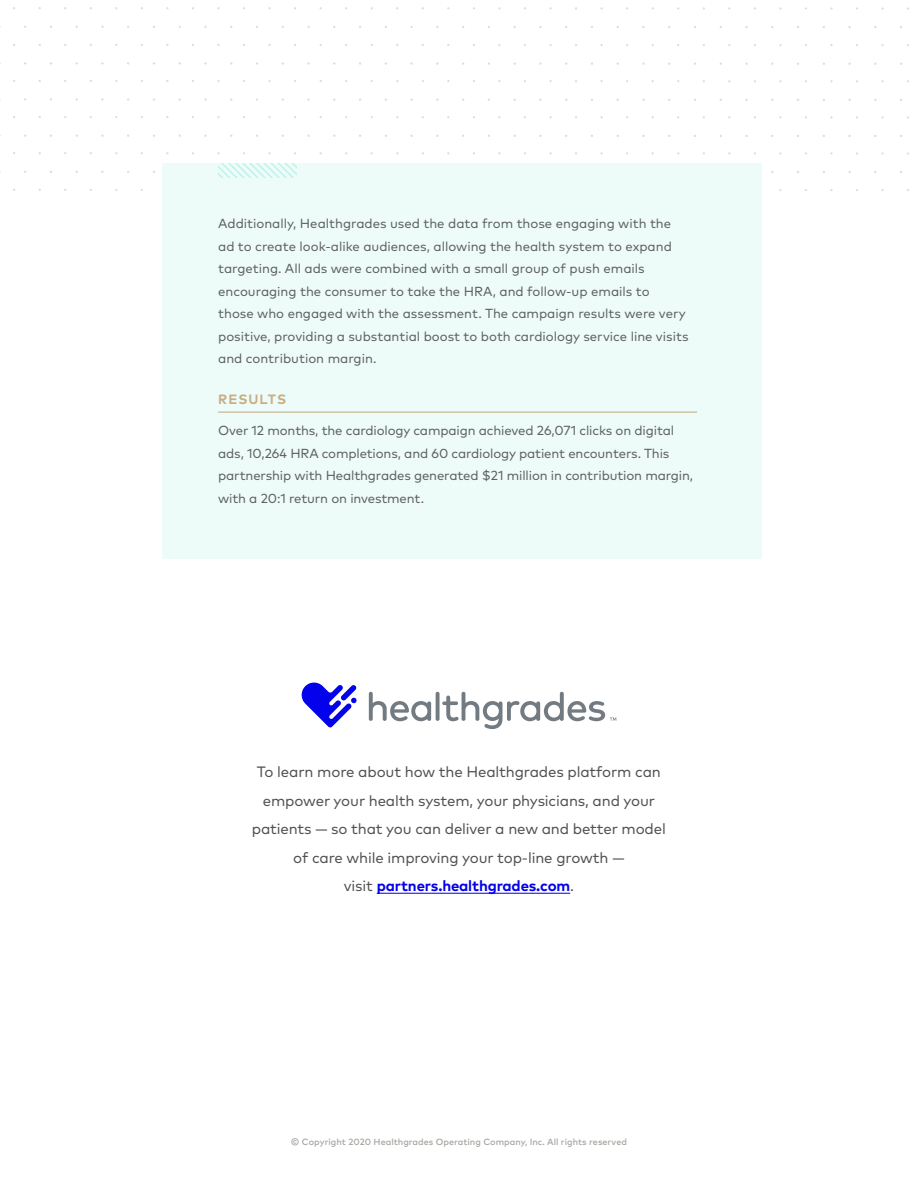
<style>
.page{position:relative;width:918px;height:1188px;background:#fff}
.page>*{position:absolute;margin:0;border:0;box-sizing:border-box;transform-origin:0 0}
.Body_Copy{font:15px/28.5px "Mark OT";letter-spacing:-.01em;color:#515151;text-align:center}
.t1{font:700 13.5px "Mark OT";letter-spacing:.075em;color:#c7ae86}
.Body_Copy-2{font:13.2px/22.5px "Mark OT";color:#5e5f61}
.Copyright_Gray{font:500 9px "Mark OT";color:#a7a6a1}
.s1{font-weight:700;color:#0302eb}
</style>
<div class="page">
<svg style="left:13px;top:189px;width:896px;height:2px"></svg>
<svg style="left:13px;top:152px;width:896px;height:3px"></svg>
<svg style="left:0;top:134px;width:902px;height:3px"></svg>
<svg style="left:13px;top:116px;width:896px;height:3px"></svg>
<svg style="left:0;top:98px;width:903px;height:3px"></svg>
<svg style="left:13px;top:80px;width:896px;height:2px"></svg>
<svg style="left:0;top:62px;width:903px;height:3px"></svg>
<svg style="left:13px;top:44px;width:896px;height:2px"></svg>
<svg style="left:0;top:26px;width:903px;height:2px"></svg>
<svg style="left:13px;top:7px;width:896px;height:3px"></svg>
<hr style="left:377px;top:893px;width:193px;height:1px;background:#0302eb">
<svg style="left:369px;top:692px;width:62px;height:29px"></svg>
<svg style="left:436px;top:692px;width:4px;height:29px"></svg>
<svg style="left:442px;top:692px;width:174px;height:37px"></svg>
<svg style="left:302px;top:682px;width:55px;height:45px"></svg>
<div style="left:162px;top:163px;width:599px;height:395px;background:#edfcf9"></div>
<hr style="left:218px;top:412px;width:479px;height:1px;background:#c7ae86">
<svg style="left:0;top:163px;width:902px;height:14px"></svg>
<p class="Body_Copy-2" style="left:218px;top:212px;width:472px">Additionally, Healthgrades used the data from those engaging with the ad to create look-alike audiences, allowing the health system to expand targeting. All ads were combined with a small group of push emails encouraging the consumer to take the HRA, and follow-up emails to those who engaged with the assessment. The campaign results were very positive, providing a substantial boost to both cardiology service line visits and contribution margin.</p>
<p class="t1" style="left:218px;top:390px;width:69px">RESULTS</p>
<p class="Body_Copy-2" style="left:218px;top:419px;width:476px">Over 12 months, the cardiology campaign achieved 26,071 clicks on digital ads, 10,264 HRA completions, and 60 cardiology patient encounters. This partnership with Healthgrades generated $21 million in contribution margin, with a 20:1 return on investment.</p>
<p class="Body_Copy" style="left:252px;top:758px;width:415px">To learn more about how the Healthgrades platform can empower your health system, your physicians, and your patients — so that you can deliver a new and better model of care while improving your top-line growth —<br>visit <span class="s1">partners.healthgrades.com</span>.</p>
<p class="Copyright_Gray" style="left:291px;top:1136px;width:338px">© Copyright 2020 Healthgrades Operating Company, Inc. All rights reserved</p>
</div>
